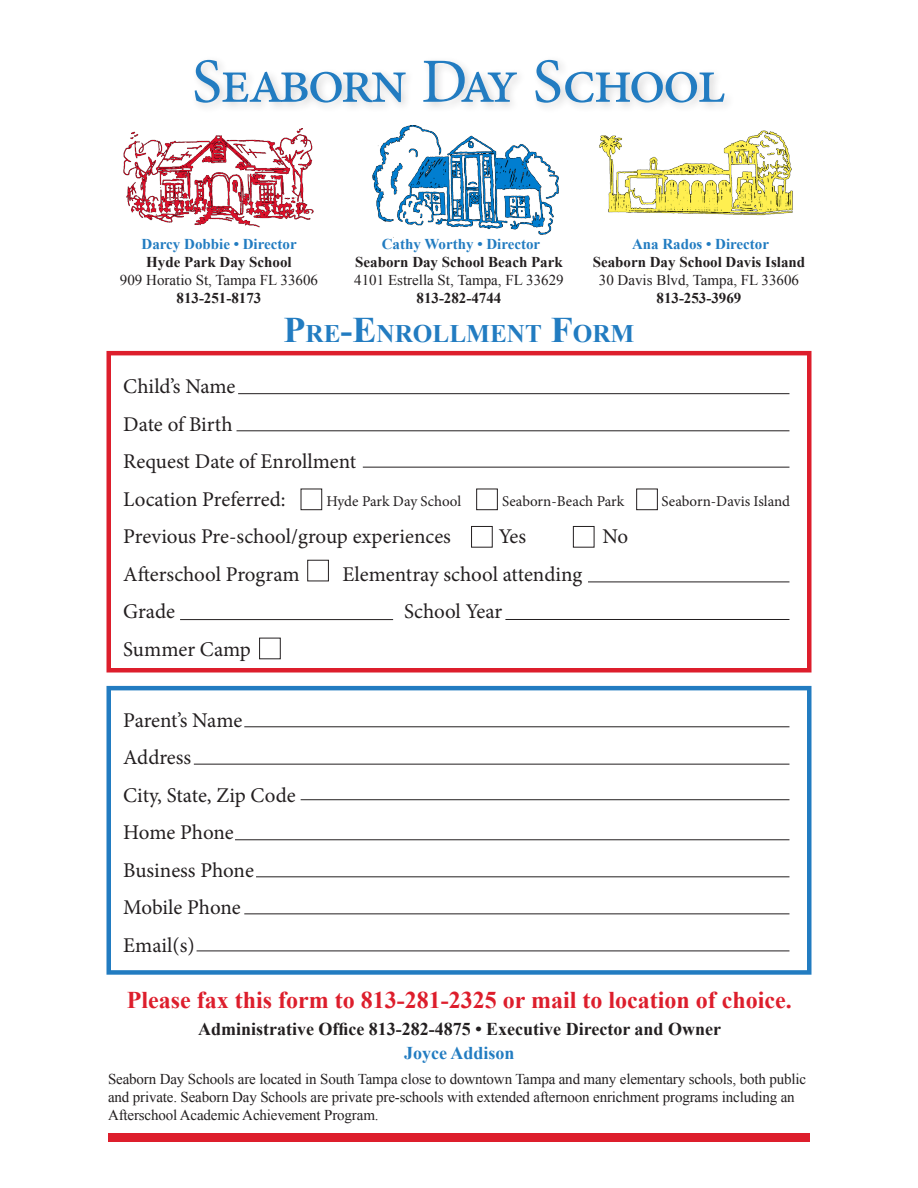
<style>
.page{position:relative;width:918px;height:1188px;background:#fff}
.page>*{position:absolute;margin:0;border:0;box-sizing:border-box;transform-origin:0 0}
.t1{font:63px "Minion Pro";letter-spacing:-.05em;color:#227cc1}
.t2{font:700 25.2px "Times New Roman";color:#227cc1}
.t3{font:700 24px "Times New Roman";color:#dd1e2c}
.t4{font:21px "Minion Pro";letter-spacing:-.005em;color:#231f20}
.t5{font:700 18px "Times New Roman";color:#231f20}
.t6{font:700 18px "Times New Roman";color:#227cc1}
.t7{font:15px/18px "Times New Roman";letter-spacing:-.01em;color:#231f20}
.t8{font:700 15px "Times New Roman";color:#231f20}
.t9{font:700 15px "Times New Roman";color:#227cc1}
.t10{font:15px "Minion Pro";letter-spacing:.005em;color:#231f20}
.s1{font-size:36px}
</style>
<div class="page">
<div style="left:106px;top:686px;width:706px;height:289px;border:4px solid #227cc1"></div>
<div style="left:190px;top:55px;width:545px;height:59px;background:#231f20;opacity:.2"></div>
<img style="left:123px;top:128px;width:191px;height:100px">
<img style="left:372px;top:125px;width:186px;height:113px">
<img style="left:599px;top:130px;width:194px;height:86px">
<div style="left:109px;top:1134px;width:701px;height:8px;background:#dd1e2c"></div>
<div style="left:106px;top:351px;width:706px;height:322px;border:4px solid #dd1e2c"></div>
<hr style="left:238px;top:393px;width:551px;height:1px;background:#231f20">
<hr style="left:237px;top:430px;width:552px;height:1px;background:#231f20">
<hr style="left:244px;top:726px;width:545px;height:1px;background:#231f20">
<hr style="left:194px;top:764px;width:595px;height:1px;background:#231f20">
<hr style="left:301px;top:799px;width:488px;height:1px;background:#231f20">
<hr style="left:235px;top:839px;width:554px;height:1px;background:#231f20">
<hr style="left:256px;top:876px;width:533px;height:1px;background:#231f20">
<hr style="left:244px;top:913px;width:545px;height:1px;background:#231f20">
<hr style="left:197px;top:951px;width:592px;height:1px;background:#231f20">
<hr style="left:363px;top:467px;width:426px;height:1px;background:#231f20">
<hr style="left:588px;top:582px;width:201px;height:1px;background:#231f20">
<hr style="left:505px;top:619px;width:284px;height:1px;background:#231f20">
<hr style="left:180px;top:619px;width:213px;height:1px;background:#231f20">
<div style="left:471px;top:526px;width:22px;height:22px;border:1px solid #231f20"></div>
<div style="left:307px;top:560px;width:22px;height:21px;border:1px solid #231f20"></div>
<div style="left:259px;top:638px;width:22px;height:21px;border:1px solid #231f20"></div>
<div style="left:301px;top:489px;width:21px;height:21px;border:1px solid #231f20"></div>
<div style="left:476px;top:489px;width:22px;height:21px;border:1px solid #231f20"></div>
<div style="left:636px;top:489px;width:22px;height:21px;border:1px solid #231f20"></div>
<div style="left:573px;top:526px;width:21px;height:22px;border:1px solid #231f20"></div>
<p class="t1" style="left:192px;top:39px;width:535px">Seaborn Day School</p>
<p class="t9" style="left:142px;top:233px;width:157px">Darcy Dobbie • Director</p>
<p class="t8" style="left:146px;top:251px;width:147px">Hyde Park Day School</p>
<p class="t7" style="left:120px;top:270px;width:200px">909 Horatio St, Tampa FL 33606</p>
<p class="t8" style="left:177px;top:287px;width:86px">813-251-8173</p>
<p class="t9" style="left:382px;top:233px;width:160px">Cathy Worthy • Director</p>
<p class="t8" style="left:355px;top:251px;width:209px">Seaborn Day School Beach Park</p>
<p class="t7" style="left:354px;top:270px;width:211px">4101 Estrella St, Tampa, FL 33629</p>
<p class="t8" style="left:417px;top:287px;width:86px">813-282-4744</p>
<p class="t9" style="left:632px;top:233px;width:139px">Ana Rados • Director</p>
<p class="t8" style="left:593px;top:251px;width:214px">Seaborn Day School Davis Island</p>
<p class="t7" style="left:599px;top:270px;width:202px">30 Davis Blvd, Tampa, FL 33606</p>
<p class="t8" style="left:657px;top:287px;width:86px">813-253-3969</p>
<p class="t2" style="left:284px;top:316px;width:352px"><span class="s1">P</span>RE<span class="s1">-E</span>NROLLMENT <span class="s1">F</span>ORM</p>
<p class="t4" style="left:123px;top:373px;width:114px">Child’s Name</p>
<p class="t4" style="left:123px;top:410px;width:111px">Date of Birth</p>
<p class="t4" style="left:123px;top:448px;width:235px">Request Date of Enrollment</p>
<p class="t4" style="left:123px;top:485px;width:164px">Location Preferred:</p>
<p class="t10" style="left:327px;top:491px;width:136px">Hyde Park Day School</p>
<p class="t10" style="left:502px;top:491px;width:124px">Seaborn-Beach Park</p>
<p class="t10" style="left:662px;top:491px;width:130px">Seaborn-Davis Island</p>
<p class="t4" style="left:123px;top:523px;width:329px">Previous Pre-school/group experiences</p>
<p class="t4" style="left:499px;top:523px;width:29px">Yes</p>
<p class="t4" style="left:602px;top:523px;width:27px">No</p>
<p class="t4" style="left:123px;top:560px;width:178px">Afterschool Program</p>
<p class="t4" style="left:342px;top:560px;width:241px">Elementray school attending</p>
<p class="t4" style="left:123px;top:598px;width:53px">Grade</p>
<p class="t4" style="left:404px;top:598px;width:100px">School Year</p>
<p class="t4" style="left:123px;top:635px;width:129px">Summer Camp</p>
<p class="t4" style="left:123px;top:706px;width:121px">Parent’s Name</p>
<p class="t4" style="left:123px;top:743px;width:69px">Address</p>
<p class="t4" style="left:123px;top:781px;width:174px">City, State, Zip Code</p>
<p class="t4" style="left:123px;top:818px;width:112px">Home Phone</p>
<p class="t4" style="left:123px;top:856px;width:132px">Business Phone</p>
<p class="t4" style="left:123px;top:893px;width:119px">Mobile Phone</p>
<p class="t4" style="left:123px;top:931px;width:73px">Email(s)</p>
<p class="t3" style="left:127px;top:983px;width:666px">Please fax this form to 813-281-2325 or mail to location of choice.</p>
<p class="t5" style="left:198px;top:1017px;width:525px">Administrative Office 813-282-4875 • Executive Director and Owner</p>
<p class="t6" style="left:404px;top:1041px;width:112px">Joyce Addison</p>
<p class="t7" style="left:108px;top:1070px;width:700px">Seaborn Day Schools are located in South Tampa close to downtown Tampa and many elementary schools, both public and private. Seaborn Day Schools are private pre-schools with extended afternoon enrichment programs including an<br>Afterschool Academic Achievement Program.</p>
</div>
